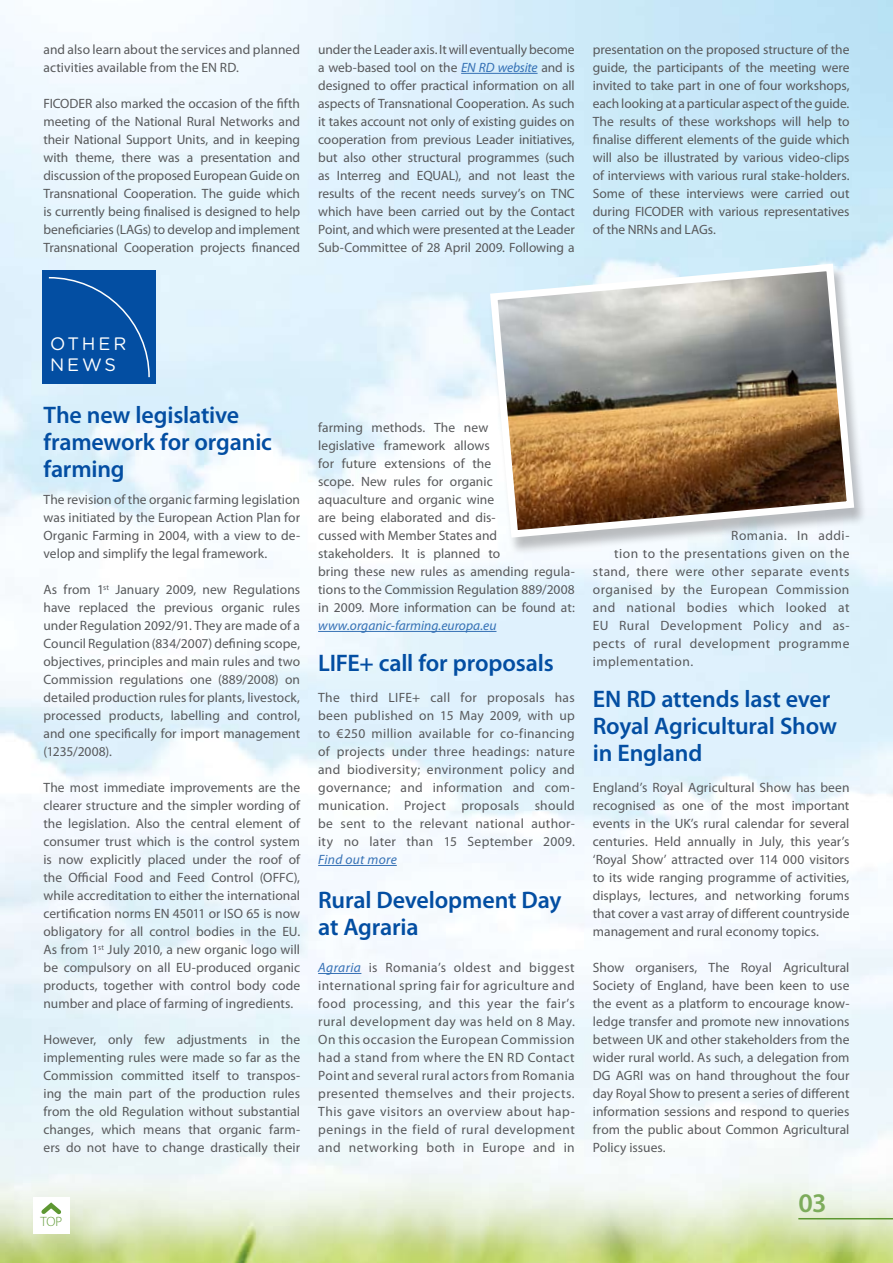
<style>
.page{position:relative;width:893px;height:1263px;background:#fff}
.page>*{position:absolute;margin:0;border:0;box-sizing:border-box;transform-origin:0 0}
.t1{font:600 27px "Myriad Pro";color:#7dac5b}
.t2{font:600 24px/27px "Myriad Pro";letter-spacing:-.01em;color:#034ea2}
.t3{font:18px/21.6px "Gotham Rounded";letter-spacing:.16em;color:#fff}
.t4{font:13.5px/18px "Myriad Pro";letter-spacing:.005em;color:#58595b;text-align:justify}
.t5{font:13.5px "Myriad Pro";letter-spacing:.035em;color:#58595b}
.t6{font:italic 13.5px "Myriad Pro";letter-spacing:.005em;color:#3571b5}
.t7{font:13.5px "Myriad Pro";letter-spacing:.03em;color:#58595b}
.t8{font:300 13.5px "Myriad Pro";color:#5d9732}
.s1{font-style:italic;color:#3571b5}
</style>
<div class="page">
<img style="left:0;top:0;width:893px;height:1263px">
<hr style="left:461px;top:73px;width:77px;height:1px;background:#3571b5">
<hr style="left:798px;top:1218px;width:95px;height:1px;background:#5d9732">
<div style="left:33px;top:1197px;width:37px;height:36px;background:#fff"></div>
<svg style="left:41px;top:1202px;width:20px;height:13px"></svg>
<div style="left:488px;top:265px;width:379px;height:290px;background:#000;opacity:.25"></div>
<img style="left:486px;top:260px;width:372px;height:281px">
<hr style="left:318px;top:631px;width:178px;height:1px;background:#3571b5">
<hr style="left:318px;top:865px;width:79px;height:1px;background:#3571b5">
<hr style="left:318px;top:973px;width:43px;height:1px;background:#3571b5">
<div style="left:42px;top:271px;width:114px;height:113px;background:#034ea2"></div>
<svg style="left:48px;top:277px;width:102px;height:101px"></svg>
<p class="t4" style="left:44px;top:40px;width:258px">and also learn about the services and planned activities available from the EN RD.</p>
<p class="t4" style="left:44px;top:94px;width:258px">FICODER also marked the occasion of the fifth meeting of the National Rural Networks and their National Support Units, and in keeping with theme, there was a presentation and discussion of the proposed European Guide on Transnational Cooperation. The guide which is currently being finalised is designed to help beneficiaries (LAGs) to develop and implement Transnational Cooperation projects financed</p>
<p class="t4" style="left:318px;top:40px;width:258px">under the Leader axis. It will eventually become a web-based tool on the <span class="s1">EN RD website</span> and is designed to offer practical information on all aspects of Transnational Cooperation. As such it takes account not only of existing guides on cooperation from previous Leader initiatives, but also other structural programmes (such as Interreg and EQUAL), and not least the results of the recent needs survey’s on TNC which have been carried out by the Contact Point, and which were presented at the Leader Sub-Committee of 28 April 2009. Following a</p>
<p class="t4" style="left:593px;top:40px;width:258px">presentation on the proposed structure of the guide, the participants of the meeting were invited to take part in one of four workshops, each looking at a particular aspect of the guide.<br>The results of these workshops will help to finalise different elements of the guide which will also be illustrated by various video-clips of interviews with various rural stake-holders.<br>Some of these interviews were carried out during FICODER with various representatives of the NRNs and LAGs.</p>
<h3 class="t3" style="left:50px;top:332px;width:78px">OTHER<br>NEWS</h3>
<h2 class="t2" style="left:44px;top:401px;width:230px">The new legislative framework for organic farming</h2>
<p class="t4" style="left:44px;top:490px;width:258px">The revision of the organic farming legislation was initiated by the European Action Plan for Organic Farming in 2004, with a view to de&shy;velop and simplify the legal framework.</p>
<p class="t4" style="left:43px;top:580px;width:258px">As from 1<sup>st</sup> January 2009, new Regulations have replaced the previous organic rules under Regulation 2092/91. They are made of a Council Regulation (834/2007) defining scope, objectives, principles and main rules and two Commission regulations one (889/2008) on detailed production rules for plants, livestock, processed products, labelling and control, and one specifically for import management (1235/2008).</p>
<p class="t4" style="left:43px;top:778px;width:258px">The most immediate improvements are the clearer structure and the simpler wording of the legislation. Also the central element of consumer trust which is the control system is now explicitly placed under the roof of the Official Food and Feed Control (OFFC), while accreditation to either the international certification norms EN 45011 or ISO 65 is now obligatory for all control bodies in the EU.<br>As from 1<sup>st</sup> July 2010, a new organic logo will be compulsory on all EU-produced organic products, together with control body code number and place of farming of ingredients.</p>
<p class="t4" style="left:43px;top:1030px;width:258px">However, only few adjustments in the implementing rules were made so far as the Commission committed itself to transpos&shy;ing the main part of the production rules from the old Regulation without substantial changes, which means that organic farm&shy;ers do not have to change drastically their</p>
<p class="t4" style="left:318px;top:418px;width:258px;text-align:left">farming methods. The new<br>legislative framework allows<br>for future extensions of the<br>scope. New rules for organic<br>aquaculture and organic wine<br>are being elaborated and dis-<br>cussed with Member States and stakeholders. It is planned to<br>bring these new rules as amending regula&shy;tions to the Commission Regulation 889/2008 in 2009. More information can be found at:</p>
<p class="t6" style="left:318px;top:617px;width:180px">www.organic-farming.europa.eu</p>
<h2 class="t2" style="left:318px;top:648px;width:237px">LIFE+ call for proposals</h2>
<p class="t4" style="left:318px;top:688px;width:258px">The third LIFE+ call for proposals has been published on 15 May 2009, with up to €250 million available for co-financing of projects under three headings: nature and biodiversity; environment policy and governance; and information and com&shy;munication. Project proposals should be sent to the relevant national author&shy;ity no later than 15 September 2009.</p>
<p class="t6" style="left:318px;top:851px;width:80px">Find out more</p>
<h2 class="t2" style="left:318px;top:885px;width:245px">Rural Development Day at Agraria</h2>
<p class="t4" style="left:318px;top:958px;width:258px"><span class="s1">Agraria</span> is Romania’s oldest and biggest international spring fair for agriculture and food processing, and this year the fair’s rural development day was held on 8 May.<br>On this occasion the European Commission had a stand from where the EN RD Contact Point and several rural actors from Romania presented themselves and their projects.<br>This gave visitors an overview about hap&shy;penings in the field of rural development and networking both in Europe and in</p>
<p class="t8" style="left:40px;top:1214px;width:23px">TOP</p>
<p class="t5" style="left:731px;top:527px;width:120px">Romania. In addi-</p>
<p class="t5" style="left:614px;top:545px;width:237px">tion to the presentations given on the</p>
<p class="t5" style="left:593px;top:563px;width:258px">stand, there were other separate events</p>
<p class="t7" style="left:593px;top:581px;width:258px">organised by the European Commission</p>
<p class="t5" style="left:593px;top:599px;width:258px">and national bodies which looked at</p>
<p class="t5" style="left:593px;top:617px;width:258px">EU Rural Development Policy and as-</p>
<p class="t5" style="left:593px;top:635px;width:258px">pects of rural development programme</p>
<p class="t5" style="left:593px;top:653px;width:102px">implementation.</p>
<h2 class="t2" style="left:593px;top:684px;width:246px">EN RD attends last ever<br>Royal Agricultural Show in England</h2>
<p class="t4" style="left:593px;top:778px;width:258px">England’s Royal Agricultural Show has been recognised as one of the most important events in the UK’s rural calendar for several centuries. Held annually in July, this year’s ‘Royal Show’ attracted over 114 000 visitors to its wide ranging programme of activities, displays, lectures, and networking forums that cover a vast array of different countryside management and rural economy topics.</p>
<p class="t4" style="left:593px;top:958px;width:258px">Show organisers, The Royal Agricultural Society of England, have been keen to use the event as a platform to encourage know&shy;ledge transfer and promote new innovations between UK and other stakeholders from the wider rural world. As such, a delegation from DG AGRI was on hand throughout the four day Royal Show to present a series of different information sessions and respond to queries from the public about Common Agricultural Policy issues.</p>
<h1 class="t1" style="left:798px;top:1185px;width:30px">03</h1>
</div>
